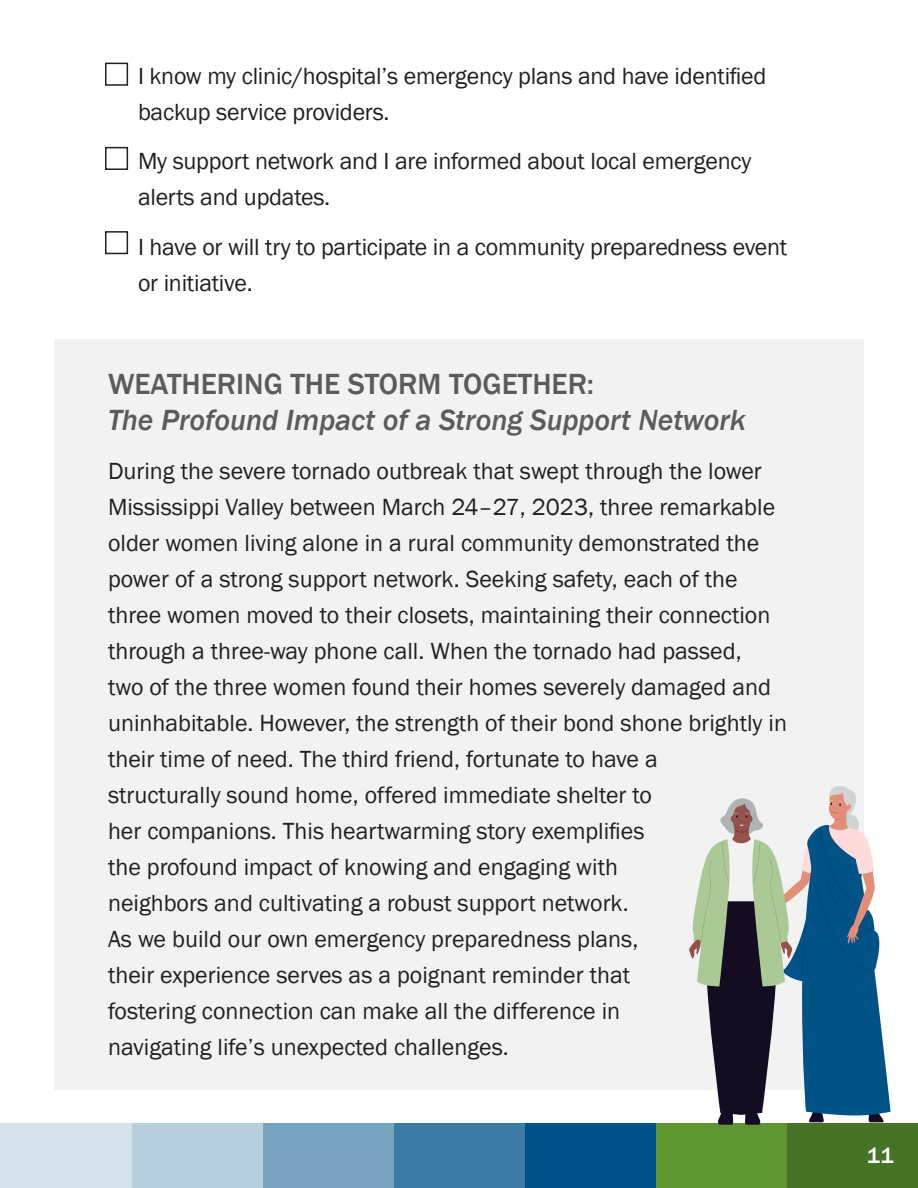
<style>
.page{position:relative;width:918px;height:1188px;background:#fff}
.page>*{position:absolute;margin:0;border:0;box-sizing:border-box;transform-origin:0 0}
.Subheader{font:italic 500 30px/36px "Franklin Gothic";color:#5a5b5d}
.Subheader-2{font:24px/36px "Franklin Gothic";color:#231f20}
.t1{font:500 22.5px "Franklin Gothic";color:#fff}
.s1{font-style:normal}
</style>
<div class="page">
<div style="left:787px;top:1123px;width:131px;height:65px;background:#477326"></div>
<div style="left:656px;top:1123px;width:131px;height:65px;background:#5e9631"></div>
<div style="left:525px;top:1123px;width:131px;height:65px;background:#015289"></div>
<div style="left:393px;top:1123px;width:132px;height:65px;background:#3d7ca5"></div>
<div style="left:262px;top:1123px;width:131px;height:65px;background:#79a5c0"></div>
<div style="left:131px;top:1123px;width:131px;height:65px;background:#b8cfdd"></div>
<div style="left:0;top:1123px;width:131px;height:65px;background:#d6e3ec"></div>
<div style="left:54px;top:339px;width:810px;height:751px;background:#f2f2f2"></div>
<div style="left:105px;top:63px;width:23px;height:23px;border:2px solid #231f20"></div>
<div style="left:105px;top:147px;width:23px;height:23px;border:2px solid #231f20"></div>
<div style="left:105px;top:231px;width:23px;height:23px;border:2px solid #231f20"></div>
<svg style="left:689px;top:786px;width:202px;height:339px"></svg>
<p class="Subheader-2" style="left:138px;top:58px;width:630px">I know my clinic/hospital’s emergency plans and have identified backup service providers.</p>
<p class="Subheader-2" style="left:138px;top:144px;width:615px">My support network and I are informed about local emergency alerts and updates.</p>
<p class="Subheader-2" style="left:138px;top:229px;width:651px">I have or will try to participate in a community preparedness event or initiative.</p>
<p class="Subheader" style="left:108px;top:366px;width:640px"><span class="s1">WEATHERING THE STORM TOGETHER:<br></span>The Profound Impact of a Strong Support Network</p>
<p class="Subheader-2" style="left:108px;top:454px;width:681px">During the severe tornado outbreak that swept through the lower Mississippi Valley between March 24–27, 2023, three remarkable older women living alone in a rural community demonstrated the power of a strong support network. Seeking safety, each of the three women moved to their closets, maintaining their connection through a three-way phone call. When the tornado had passed,<br>two of the three women found their homes severely damaged and uninhabitable. However, the strength of their bond shone brightly in their time of need. The third friend, fortunate to have a<br>structurally sound home, offered immediate shelter to<br>her companions. This heartwarming story exemplifies<br>the profound impact of knowing and engaging with<br>neighbors and cultivating a robust support network.<br>As we build our own emergency preparedness plans,<br>their experience serves as a poignant reminder that<br>fostering connection can make all the difference in<br>navigating life’s unexpected challenges.</p>
<p class="t1" style="left:867px;top:1142px;width:28px">11</p>
</div>
